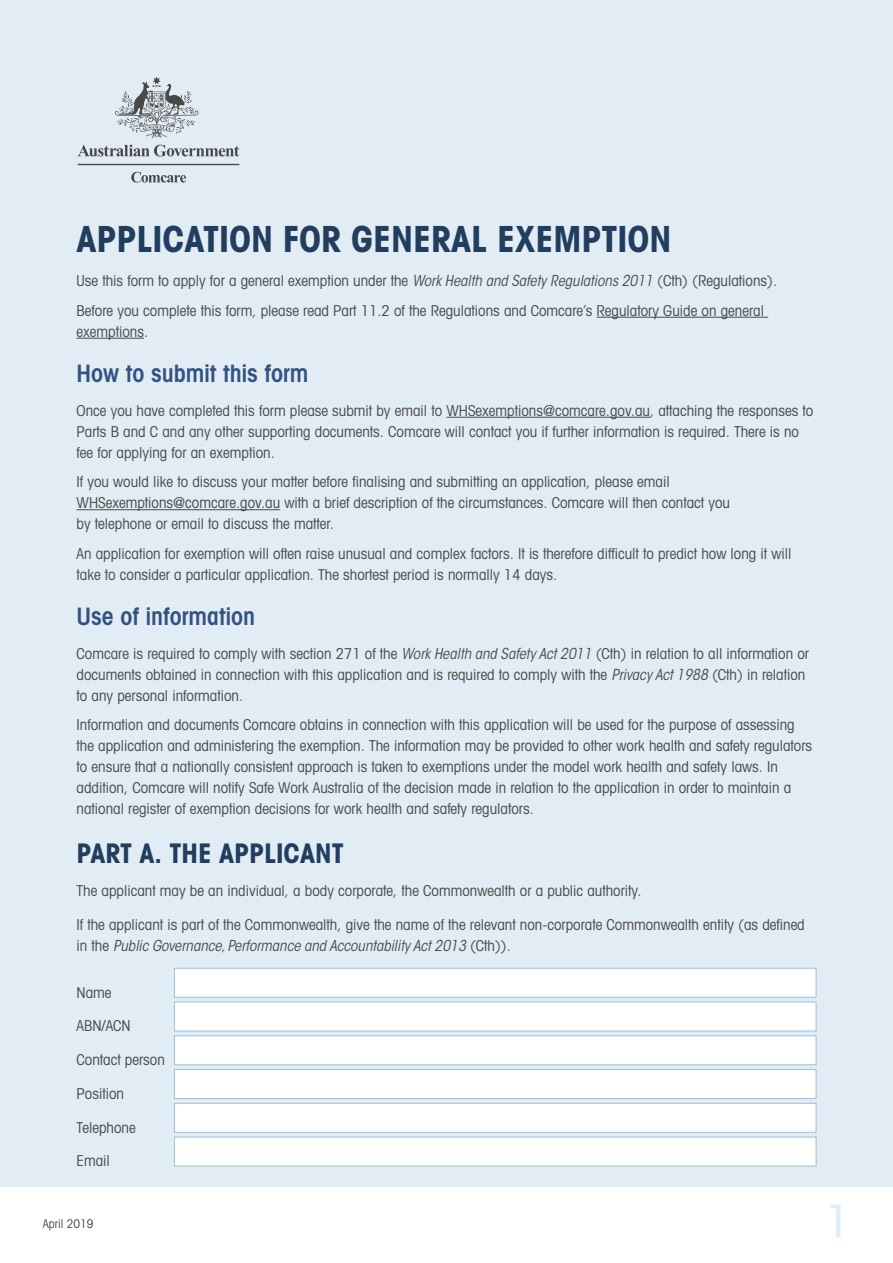
<style>
.page{position:relative;width:893px;height:1263px;background:#fff}
.page>*{position:absolute;margin:0;border:0;box-sizing:border-box;transform-origin:0 0}
.t1{font:500 condensed 45px "Avant Garde";color:#e2ecf4}
.Top_head{font:700 condensed 36px "Avant Garde";color:#213e5f}
.Heading_1{font:700 condensed 27px "Avant Garde";color:#213e5f}
.Heading_2{font:600 condensed 24px "Avant Garde";color:#325381}
.Text{font:condensed 15px/21px "Avant Garde";color:#494948}
.t2{font:condensed 12px "Avant Garde";color:#494948}
.s1{font-family:"ITC Avant Garde Std";font-style:italic}
</style>
<div class="page">
<div style="left:0;top:0;width:893px;height:1186px;background:#e2ecf4"></div>
<svg style="left:115px;top:77px;width:84px;height:61px"></svg>
<svg style="left:78px;top:145px;width:161px;height:12px"></svg>
<hr style="left:78px;top:164px;width:161px;height:1px;background:#494948">
<svg style="left:131px;top:172px;width:55px;height:11px"></svg>
<hr style="left:597px;top:317px;width:171px;height:1px;background:#494948">
<hr style="left:77px;top:338px;width:67px;height:1px;background:#494948">
<hr style="left:446px;top:417px;width:204px;height:1px;background:#494948">
<hr style="left:77px;top:509px;width:203px;height:1px;background:#494948">
<div style="left:174px;top:968px;width:642px;height:29px;background:#fff;border:1px solid #9ac0da"></div>
<div style="left:174px;top:1001px;width:642px;height:30px;background:#fff;border:1px solid #9ac0da"></div>
<div style="left:174px;top:1035px;width:642px;height:30px;background:#fff;border:1px solid #9ac0da"></div>
<div style="left:174px;top:1069px;width:642px;height:30px;background:#fff;border:1px solid #9ac0da"></div>
<div style="left:174px;top:1103px;width:642px;height:30px;background:#fff;border:1px solid #9ac0da"></div>
<div style="left:174px;top:1137px;width:642px;height:29px;background:#fff;border:1px solid #9ac0da"></div>
<h1 class="Top_head" style="left:77px;top:216px;width:596px">APPLICATION FOR GENERAL EXEMPTION</h1>
<p class="Text" style="left:77px;top:270px;width:702px">Use this form to apply for a general exemption under the <span class="s1">Work Health and Safety Regulations 2011</span> (Cth) (Regulations).</p>
<p class="Text" style="left:77px;top:299px;width:689px">Before you complete this form, please read Part 11.2 of the Regulations and Comcare’s Regulatory Guide on general exemptions.</p>
<p class="Heading_2" style="left:77px;top:359px;width:234px">How to submit this form</p>
<p class="Text" style="left:77px;top:399px;width:738px">Once you have completed this form please submit by email to WHSexemptions@comcare.gov.au, attaching the responses to<br>Parts B and C and any other supporting documents. Comcare will contact you if further information is required. There is no fee for applying for an exemption.</p>
<p class="Text" style="left:77px;top:471px;width:655px">If you would like to discuss your matter before finalising and submitting an application, please email<br>WHSexemptions@comcare.gov.au with a brief description of the circumstances. Comcare will then contact you by telephone or email to discuss the matter.</p>
<p class="Text" style="left:77px;top:542px;width:716px">An application for exemption will often raise unusual and complex factors. It is therefore difficult to predict how long it will take to consider a particular application. The shortest period is normally 14 days.</p>
<p class="Heading_2" style="left:77px;top:602px;width:180px">Use of information</p>
<p class="Text" style="left:77px;top:642px;width:734px">Comcare is required to comply with section 271 of the <span class="s1">Work Health and Safety Act 2011</span> (Cth) in relation to all information or documents obtained in connection with this application and is required to comply with the <span class="s1">Privacy Act 1988</span> (Cth) in relation to any personal information.</p>
<p class="Text" style="left:77px;top:714px;width:737px">Information and documents Comcare obtains in connection with this application will be used for the purpose of assessing the application and administering the exemption. The information may be provided to other work health and safety regulators to ensure that a nationally consistent approach is taken to exemptions under the model work health and safety laws. In addition, Comcare will notify Safe Work Australia of the decision made in relation to the application in order to maintain a national register of exemption decisions for work health and safety regulators.</p>
<p class="Heading_1" style="left:77px;top:835px;width:269px">PART A. THE APPLICANT</p>
<p class="Text" style="left:77px;top:880px;width:566px">The applicant may be an individual, a body corporate, the Commonwealth or a public authority.</p>
<p class="Text" style="left:77px;top:914px;width:730px">If the applicant is part of the Commonwealth, give the name of the relevant non-corporate Commonwealth entity (as defined in the <span class="s1">Public Governance, Performance and Accountability Act 2013</span> (Cth)).</p>
<p class="Text" style="left:77px;top:981px;width:36px">Name</p>
<p class="Text" style="left:77px;top:1015px;width:56px">ABN/ACN</p>
<p class="Text" style="left:77px;top:1049px;width:90px">Contact person</p>
<p class="Text" style="left:77px;top:1083px;width:49px">Position</p>
<p class="Text" style="left:77px;top:1116px;width:61px">Telephone</p>
<p class="Text" style="left:77px;top:1150px;width:35px">Email</p>
<p class="t2" style="left:43px;top:1216px;width:52px">April 2019</p>
<h1 class="t1" style="left:825px;top:1193px;width:27px">1</h1>
</div>
